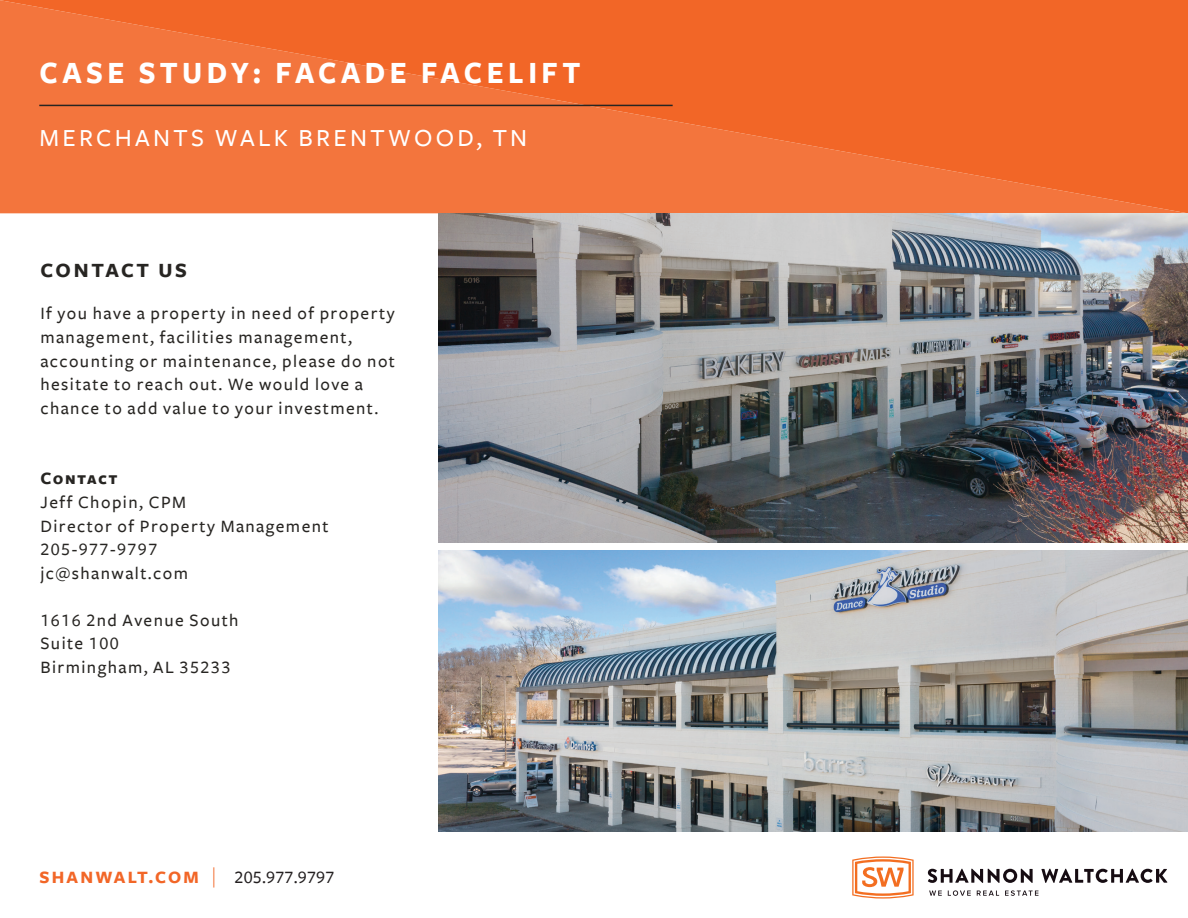
<style>
.page{position:relative;width:1188px;height:918px;background:#fff}
.page>*{position:absolute;margin:0;border:0;box-sizing:border-box;transform-origin:0 0}
.t1{font:700 32.1px "Freight Sans";letter-spacing:.15em;color:#fff;scale:.93 1}
.t2{font:25.5px "Freight Sans Medium SC";letter-spacing:.13em;color:#fff}
.t3{font:21px "Freight Sans Bold SC";letter-spacing:.12em;color:#272522}
.t4{font:500 18px/23.5px "Freight Sans";letter-spacing:.08em;color:#272522}
.t5{font:700 18px "Freight Sans";letter-spacing:.125em;color:#f26627}
.t6{font:18px "Freight Sans Medium SC";letter-spacing:.08em;color:#272522}
.t7{font:18px "Freight Sans Bold SC";letter-spacing:.075em;color:#272522}
.s1{font-family:"Freight Sans Medium SC";font-weight:400}
.s2{font-weight:300;font-size:22.2px}
.s3{font-family:"Freight Sans Medium SC";font-weight:400;color:#231f20}
</style>
<div class="page">
<svg style="left:929px;top:891px;width:13px;height:5px"></svg>
<svg style="left:948px;top:890px;width:23px;height:6px"></svg>
<svg style="left:977px;top:891px;width:22px;height:5px"></svg>
<svg style="left:1005px;top:890px;width:33px;height:6px"></svg>
<svg style="left:928px;top:869px;width:105px;height:14px"></svg>
<svg style="left:1041px;top:869px;width:126px;height:14px"></svg>
<svg style="left:852px;top:857px;width:62px;height:42px"></svg>
<svg style="left:0;top:0;width:1188px;height:213px;background:#f26d32"></svg>
<hr style="left:39px;top:105px;width:634px;height:1px;background:#272522">
<img style="left:438px;top:213px;width:750px;height:329px">
<img style="left:438px;top:550px;width:750px;height:282px">
<h1 class="t1" style="left:40px;top:56px;width:583px">CASE STUDY: FACADE FACELIFT</h1>
<h2 class="t2" style="left:40px;top:124px;width:489px">MERCHANTS WALK BRENTWOOD, TN</h2>
<p class="t3" style="left:40px;top:259px;width:148px">CONTACT US</p>
<p class="t4" style="left:40px;top:302px;width:356px">If you have a property in need of property management, facilities management, accounting or maintenance, please do not hesitate to reach out. We would love a chance to add value to your investment.</p>
<p class="t7" style="left:40px;top:469px;width:79px">Contact</p>
<p class="t4" style="left:40px;top:491px;width:290px">Jeff Chopin, CPM<br>Director of Property Management</p>
<p class="t6" style="left:40px;top:539px;width:118px">205-977-9797</p>
<p class="t4" style="left:40px;top:561px;width:149px">jc@shanwalt.com</p>
<p class="t4" style="left:40px;top:609px;width:200px"><span class="s1">1616 2</span>nd Avenue South<br>Suite <span class="s1">100<br></span>Birmingham, AL <span class="s1">35233</span></p>
<p class="t5" style="left:39px;top:868px;width:297px">SHANWALT.COM <span class="s2">|</span> <span class="s3">205.977.9797</span></p>
</div>
